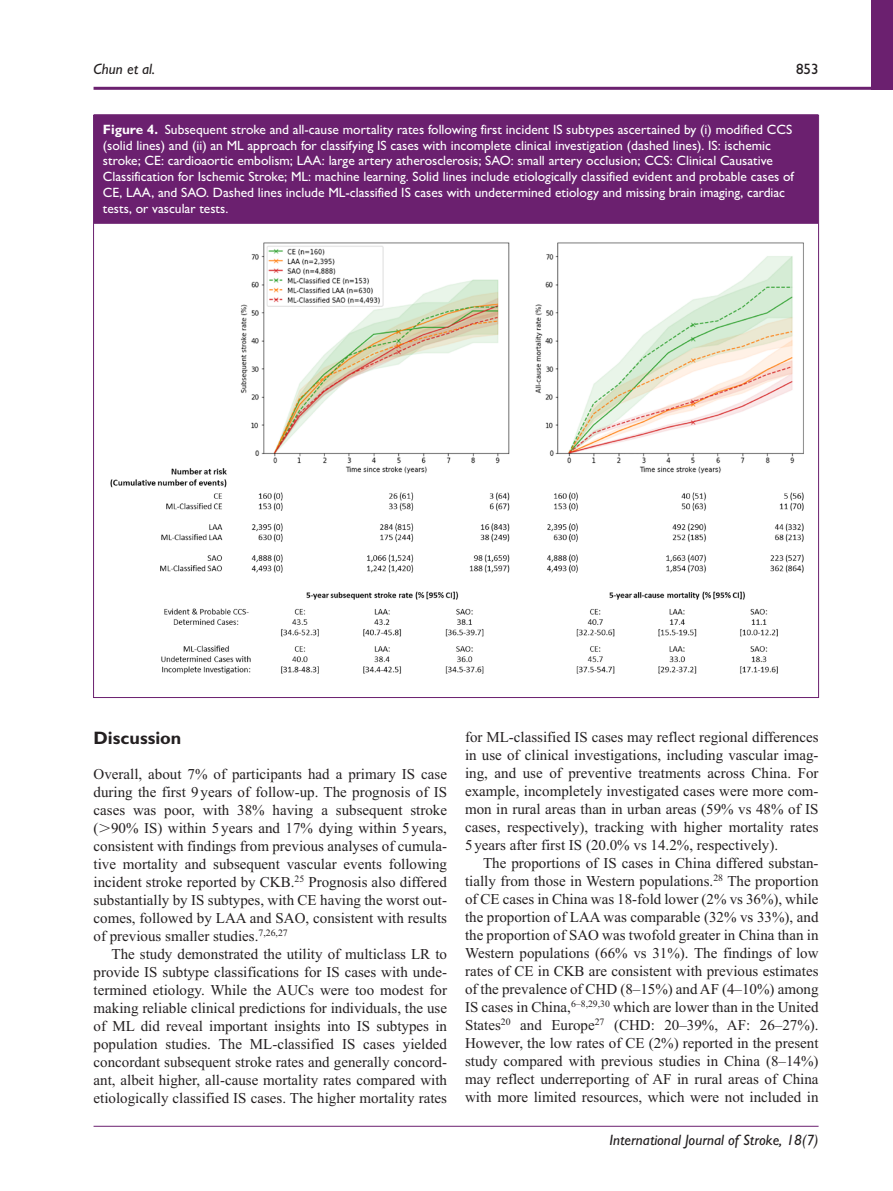
<style>
.page{position:relative;width:893px;height:1191px;background:#fff}
.page>*{position:absolute;margin:0;border:0;box-sizing:border-box;transform-origin:0 0}
.t1{font:700 18px "Gill Sans Std";color:#231f20}
.t2{font:15px/18px "Times New Roman";color:#231f20;text-align:justify}
.t3{font:italic 500 15px "Gill Sans MT Pro";color:#231f20}
.t4{font:500 15px "Gill Sans MT Pro";color:#231f20}
.t5{font:500 13.5px/15.8px "Gill Sans MT Pro";color:#fff}
.s1{font-family:"Gill Sans Std";font-weight:700}
</style>
<div class="page">
<hr style="left:94px;top:87px;width:799px;height:3px;background:#6b206f">
<div style="left:872px;top:0;width:21px;height:89px;background:#6b206f"></div>
<hr style="left:94px;top:1125px;width:725px;height:1px;background:#6b206f">
<div style="left:94px;top:114px;width:724px;height:110px;background:#6b206f"></div>
<img style="left:110px;top:242px;width:694px;height:432px">
<p class="t3" style="left:94px;top:60px;width:63px">Chun et al.</p>
<p class="t4" style="left:796px;top:60px;width:24px">853</p>
<p class="t5" style="left:103px;top:121px;width:693px"><span class="s1">Figure 4.</span> Subsequent stroke and all-cause mortality rates following first incident IS subtypes ascertained by (i) modified CCS (solid lines) and (ii) an ML approach for classifying IS cases with incomplete clinical investigation (dashed lines). IS: ischemic stroke; CE: cardioaortic embolism; LAA: large artery atherosclerosis; SAO: small artery occlusion; CCS: Clinical Causative Classification for Ischemic Stroke; ML: machine learning. Solid lines include etiologically classified evident and probable cases of CE, LAA, and SAO. Dashed lines include ML-classified IS cases with undetermined etiology and missing brain imaging, cardiac tests, or vascular tests.</p>
<p class="t1" style="left:94px;top:727px;width:89px">Discussion</p>
<p class="t2" style="left:94px;top:764px;width:355px">Overall, about 7% of participants had a primary IS case during the first 9years of follow-up. The prognosis of IS cases was poor, with 38% having a subsequent stroke ( 90% IS) within 5years and 17% dying within 5years, consistent with findings from previous analyses of cumula&shy;tive mortality and subsequent vascular events following incident stroke reported by CKB.<sup>25</sup> Prognosis also differed substantially by IS subtypes, with CE having the worst out&shy;comes, followed by LAA and SAO, consistent with results of previous smaller studies.<sup>7,26,27</sup></p>
<p class="t2" style="left:94px;top:944px;width:355px;text-indent:18px">The study demonstrated the utility of multiclass LR to provide IS subtype classifications for IS cases with unde&shy;termined etiology. While the AUCs were too modest for making reliable clinical predictions for individuals, the use of ML did reveal important insights into IS subtypes in population studies. The ML-classified IS cases yielded concordant subsequent stroke rates and generally concord&shy;ant, albeit higher, all-cause mortality rates compared with etiologically classified IS cases. The higher mortality rates</p>
<p class="t2" style="left:465px;top:728px;width:355px">for ML-classified IS cases may reflect regional differences in use of clinical investigations, including vascular imag&shy;ing, and use of preventive treatments across China. For example, incompletely investigated cases were more com&shy;mon in rural areas than in urban areas (59% vs 48% of IS cases, respectively), tracking with higher mortality rates 5years after first IS (20.0% vs 14.2%, respectively).</p>
<p class="t2" style="left:465px;top:854px;width:355px;text-indent:18px">The proportions of IS cases in China differed substan&shy;tially from those in Western populations.<sup>28</sup> The proportion of CE cases in China was 18-fold lower (2% vs 36%), while the proportion of LAA was comparable (32% vs 33%), and the proportion of SAO was twofold greater in China than in Western populations (66% vs 31%). The findings of low rates of CE in CKB are consistent with previous estimates of the prevalence of CHD (8–15%) and AF (4–10%) among IS cases in China,<sup>6–8,29,30</sup> which are lower than in the United States<sup>20</sup> and Europe<sup>27</sup> (CHD: 20–39%, AF: 26–27%).<br>However, the low rates of CE (2%) reported in the present study compared with previous studies in China (8–14%) may reflect underreporting of AF in rural areas of China with more limited resources, which were not included in</p>
<p class="t3" style="left:610px;top:1130px;width:210px">International Journal of Stroke, 18(7)</p>
</div>
